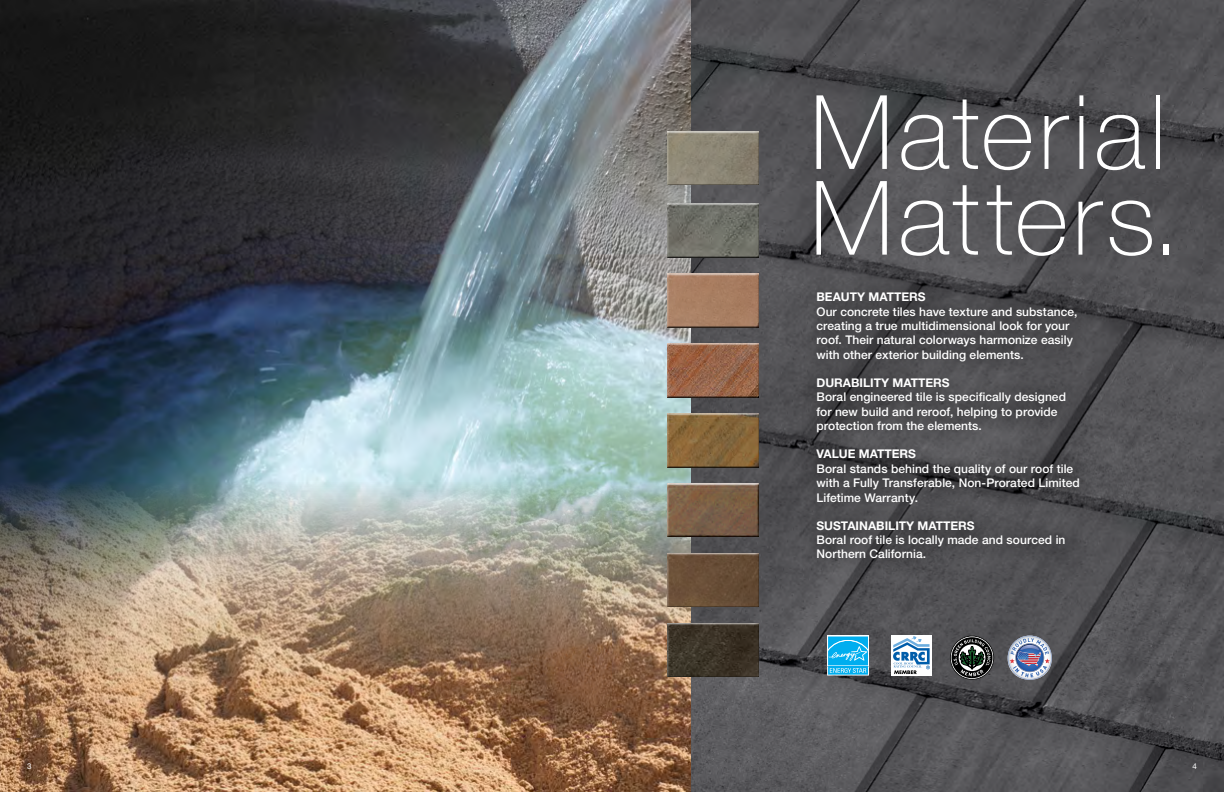
<style>
.page{position:relative;width:1224px;height:792px;background:#fff}
.page>*{position:absolute;margin:0;border:0;box-sizing:border-box;transform-origin:0 0}
.t1{font:100 103px/85.7px "Helvetica Neue LT Std";letter-spacing:.045em;color:#fff}
.t2{font:500 12px/14.4px "Helvetica Neue LT Std";letter-spacing:.005em;color:#fff}
.t3{font:700 12px "Helvetica Neue LT Std";color:#fff}
.t4{font:8px "Helvetica Neue LT Std";color:#fff}
</style>
<div class="page">
<img style="left:0;top:0;width:691px;height:482px">
<img style="left:0;top:482px;width:691px;height:310px">
<img style="left:691px;top:0;width:533px;height:792px">
<div style="left:891px;top:636px;width:41px;height:40px;background:#fff"></div>
<svg style="left:893px;top:637px;width:37px;height:37px"></svg>
<div style="left:827px;top:636px;width:42px;height:30px;background:#86d8f7"></div>
<svg style="left:827px;top:637px;width:42px;height:39px;background:#38bef0"></svg>
<svg style="left:950px;top:636px;width:44px;height:44px;background:#4e514f"></svg>
<svg style="left:1008px;top:636px;width:44px;height:44px;background:#9097b0"></svg>
<div style="left:665px;top:343px;width:96px;height:55px;background:#000;opacity:.75"></div>
<div style="left:665px;top:273px;width:96px;height:55px;background:#000;opacity:.75"></div>
<div style="left:665px;top:482px;width:96px;height:55px;background:#000;opacity:.75"></div>
<div style="left:665px;top:412px;width:96px;height:55px;background:#000;opacity:.75"></div>
<div style="left:665px;top:203px;width:96px;height:55px;background:#000;opacity:.75"></div>
<div style="left:665px;top:130px;width:96px;height:55px;background:#000;opacity:.75"></div>
<div style="left:665px;top:552px;width:96px;height:56px;background:#000;opacity:.75"></div>
<div style="left:665px;top:622px;width:96px;height:56px;background:#000;opacity:.75"></div>
<div style="left:798px;top:272px;width:300px;height:305px;background:#000;opacity:.75"></div>
<h1 class="t1" style="left:810px;top:89px;width:372px">Material<br>Matters.</h1>
<p class="t3" style="left:816px;top:290px;width:111px">BEAUTY MATTERS</p>
<p class="t2" style="left:816px;top:304px;width:262px">Our concrete tiles have texture and substance, creating a true multidimensional look for your roof. Their natural colorways harmonize easily with other exterior building elements.</p>
<p class="t3" style="left:816px;top:375px;width:135px">DURABILITY MATTERS</p>
<p class="t2" style="left:816px;top:390px;width:251px">Boral engineered tile is specifically designed for new build and reroof, helping to provide protection from the elements.</p>
<p class="t3" style="left:816px;top:447px;width:101px">VALUE MATTERS</p>
<p class="t2" style="left:816px;top:461px;width:265px">Boral stands behind the quality of our roof tile with a Fully Transferable, Non-Prorated Limited<br>Lifetime Warranty.</p>
<p class="t3" style="left:816px;top:518px;width:160px">SUSTAINABILITY MATTERS</p>
<p class="t2" style="left:816px;top:532px;width:251px">Boral roof tile is locally made and sourced in<br>Northern California.</p>
<p class="t4" style="left:27px;top:762px;width:6px">3</p>
<p class="t4" style="left:1193px;top:762px;width:6px">4</p>
</div>
